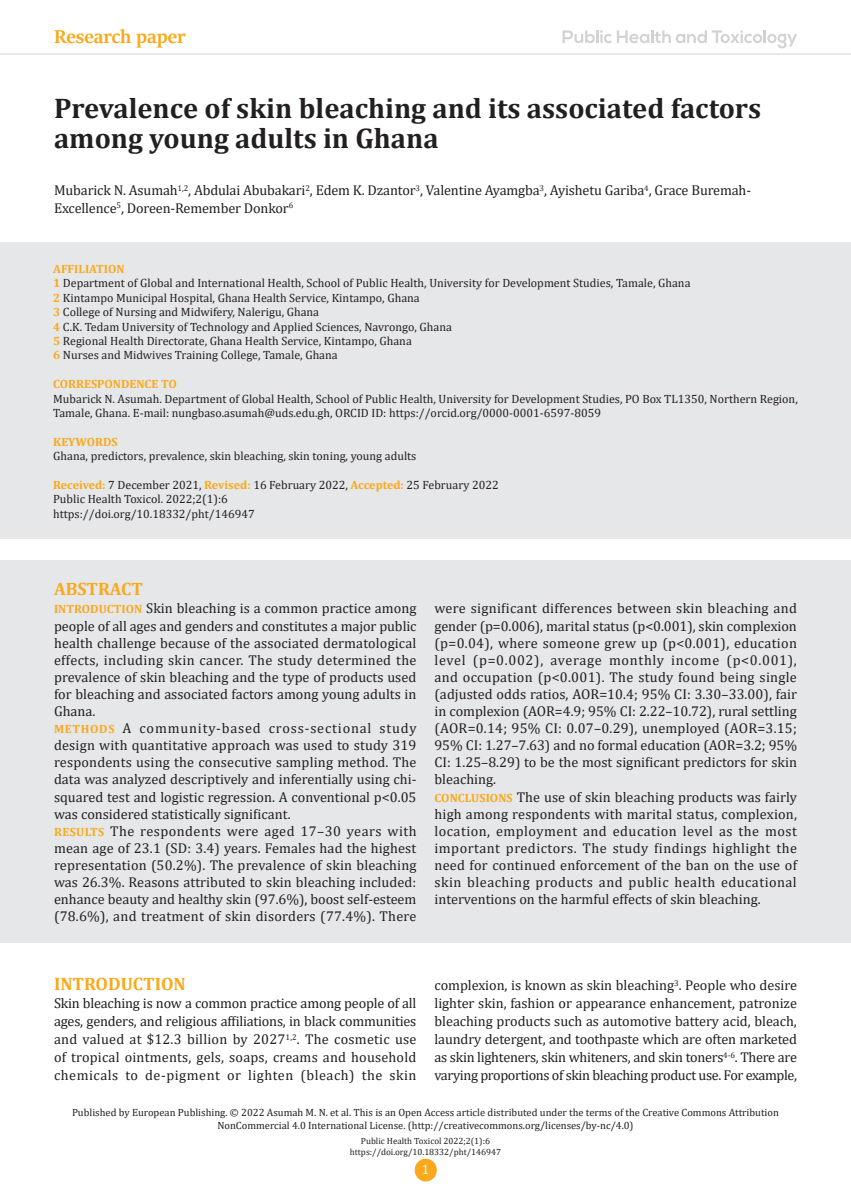
<style>
.page{position:relative;width:851px;height:1191px;background:#fff}
.page>*{position:absolute;margin:0;border:0;box-sizing:border-box;transform-origin:0 0}
.t1{font:700 28.5px/30px "Cambria";color:#231f20}
.t2{font:700 21px "Sitka Banner";color:#f9a91b}
.t3{font:700 18px "Cambria";color:#f9a91b}
.t4{font:14.25px/17.1px "Cambria";letter-spacing:.005em;color:#231f20}
.t5{font:13.5px "Cambria";color:#fff}
.t6{font:12px/14.4px "Cambria";color:#231f20}
.t7{font:700 12px "Cambria";color:#f9a91b}
.t8{font:10.5px/12.6px "Cambria";color:#231f20;text-align:center}
.t9{font:9px/10.8px "Cambria";color:#231f20;text-align:center}
.s1{font-weight:700;color:#f9a91b}
.s2{font-weight:700;font-size:12px;color:#f9a91b}
</style>
<div class="page">
<div style="left:414px;top:1158px;width:23px;height:23px;background:#f9a91b;border-radius:50%"></div>
<hr style="left:0;top:54px;width:850px;height:1px;background:#d1d2d4">
<svg style="left:562px;top:30px;width:234px;height:18px"></svg>
<div style="left:0;top:242px;width:850px;height:297px;background:#e6e7e9"></div>
<div style="left:0;top:560px;width:850px;height:383px;background:#e6e7e9"></div>
<h2 class="t2" style="left:54px;top:22px;width:133px">Research paper</h2>
<h1 class="t1" style="left:54px;top:93px;width:708px">Prevalence of skin bleaching and its associated factors among young adults in Ghana</h1>
<p class="t4" style="left:54px;top:182px;width:698px">Mubarick N. Asumah<sup>1,2</sup>, Abdulai Abubakari<sup>2</sup>, Edem K. Dzantor<sup>3</sup>, Valentine Ayamgba<sup>3</sup>, Ayishetu Gariba<sup>4</sup>, Grace Buremah-<br>Excellence<sup>5</sup>, Doreen-Remember Donkor<sup>6</sup></p>
<p class="t6" style="left:53px;top:261px;width:638px"><span class="s1">AFFILIATION<br>1</span> Department of Global and International Health, School of Public Health, University for Development Studies, Tamale, Ghana <span class="s1">2</span> Kintampo Municipal Hospital, Ghana Health Service, Kintampo, Ghana<br><span class="s1">3</span> College of Nursing and Midwifery, Nalerigu, Ghana<br><span class="s1">4</span> C.K. Tedam University of Technology and Applied Sciences, Navrongo, Ghana<br><span class="s1">5</span> Regional Health Directorate, Ghana Health Service, Kintampo, Ghana<br><span class="s1">6</span> Nurses and Midwives Training College, Tamale, Ghana</p>
<p class="t7" style="left:53px;top:375px;width:125px">CORRESPONDENCE TO</p>
<p class="t6" style="left:53px;top:391px;width:746px">Mubarick N. Asumah. Department of Global Health, School of Public Health, University for Development Studies, PO Box TL1350, Northern Region,<br>Tamale, Ghana. E-mail: nungbaso.asumah@uds.edu.gh, ORCID ID: https://orcid.org/0000-0001-6597-8059</p>
<p class="t7" style="left:53px;top:433px;width:66px">KEYWORDS</p>
<p class="t6" style="left:53px;top:449px;width:365px">Ghana, predictors, prevalence, skin bleaching, skin toning, young adults</p>
<p class="t6" style="left:53px;top:477px;width:447px"><span class="s1">Received:</span> 7 December 2021, <span class="s1">Revised:</span> 16 February 2022, <span class="s1">Accepted:</span> 25 February 2022<br>Public Health Toxicol. 2022;2(1):6<br>https://doi.org/10.18332/pht/146947</p>
<p class="t3" style="left:54px;top:576px;width:91px">ABSTRACT</p>
<p class="t4" style="left:54px;top:600px;width:364px"><span class="s2">INTRODUCTION</span> Skin bleaching is a common practice among people of all ages and genders and constitutes a major public health challenge because of the associated dermatological effects, including skin cancer. The study determined the prevalence of skin bleaching and the type of products used for bleaching and associated factors among young adults in Ghana.<br><span class="s2">METHODS</span> A community-based cross-sectional study design with quantitative approach was used to study 319 respondents using the consecutive sampling method. The data was analyzed descriptively and inferentially using chi&shy;squared test and logistic regression. A conventional p&lt;0.05 was considered statistically significant.<br><span class="s2">RESULTS</span> The respondents were aged 17–30 years with mean age of 23.1 (SD: 3.4) years. Females had the highest representation (50.2%). The prevalence of skin bleaching was 26.3%. Reasons attributed to skin bleaching included: enhance beauty and healthy skin (97.6%), boost self-esteem (78.6%), and treatment of skin disorders (77.4%). There</p>
<p class="t4" style="left:434px;top:600px;width:364px">were significant differences between skin bleaching and gender (p=0.006), marital status (p&lt;0.001), skin complexion (p=0.04), where someone grew up (p&lt;0.001), education level (p=0.002), average monthly income (p&lt;0.001), and occupation (p&lt;0.001). The study found being single (adjusted odds ratios, AOR=10.4; 95% CI: 3.30–33.00), fair in complexion (AOR=4.9; 95% CI: 2.22–10.72), rural settling (AOR=0.14; 95% CI: 0.07–0.29), unemployed (AOR=3.15; 95% CI: 1.27–7.63) and no formal education (AOR=3.2; 95% CI: 1.25–8.29) to be the most significant predictors for skin bleaching.<br><span class="s2">CONCLUSIONS</span> The use of skin bleaching products was fairly high among respondents with marital status, complexion, location, employment and education level as the most important predictors. The study findings highlight the need for continued enforcement of the ban on the use of skin bleaching products and public health educational interventions on the harmful effects of skin bleaching.</p>
<p class="t3" style="left:54px;top:971px;width:133px">INTRODUCTION</p>
<p class="t4" style="left:54px;top:994px;width:364px;line-height:18px;text-align:justify">Skin bleaching is now a common practice among people of all ages, genders, and religious affiliations, in black communities and valued at $12.3 billion by 2027<sup>1,2</sup>. The cosmetic use of tropical ointments, gels, soaps, creams and household chemicals to de-pigment or lighten (bleach) the skin</p>
<p class="t4" style="left:434px;top:976px;width:364px;line-height:18px;text-align:justify">complexion, is known as skin bleaching<sup>3</sup>. People who desire lighter skin, fashion or appearance enhancement, patronize bleaching products such as automotive battery acid, bleach, laundry detergent, and toothpaste which are often marketed as skin lighteners, skin whiteners, and skin toners<sup>4-6</sup>. There are varying proportions of skin bleaching product use. For example,</p>
<p class="t8" style="left:72px;top:1106px;width:708px">Published by European Publishing. © 2022 Asumah M. N. et al. This is an Open Access article distributed under the terms of the Creative Commons Attribution<br>NonCommercial 4.0 International License. (http://creativecommons.org/licenses/by-nc/4.0)</p>
<p class="t9" style="left:350px;top:1135px;width:153px">Public Health Toxicol 2022;2(1):6 https://doi.org/10.18332/pht/146947</p>
<p class="t5" style="left:421px;top:1161px;width:9px">1</p>
</div>
